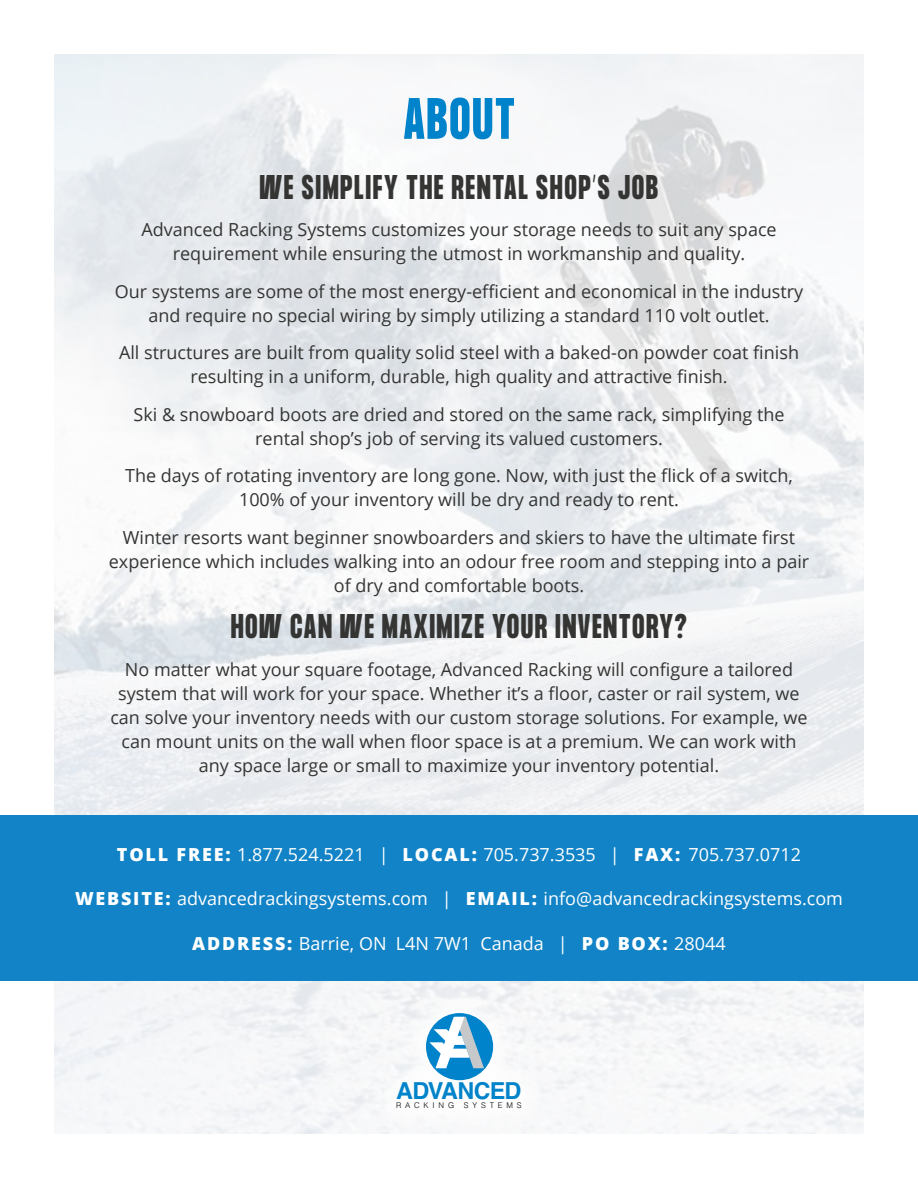
<style>
.page{position:relative;width:918px;height:1188px;background:#fff}
.page>*{position:absolute;margin:0;border:0;box-sizing:border-box;transform-origin:0 0}
.t1{font:700 51px "Formula Condensed";letter-spacing:.05em;color:#0083ca}
.t2{font:700 30px "Formula Condensed";letter-spacing:.07em;color:#343433}
.t3{font:700 23.4px "Helvetica";letter-spacing:-.03em;color:#0083ca}
.t4{font:18px/24px "Open Sans";color:#343433;text-align:center}
.t5{font:18px "Open Sans";color:#fff}
.t6{font:300 7.8px "Helvetica";letter-spacing:.485em;color:#000}
.s1{font-weight:800}
</style>
<div class="page">
<img style="left:54px;top:54px;width:810px;height:1080px">
<div style="left:0;top:816px;width:918px;height:165px;background:#1183c6"></div>
<div style="left:368px;top:984px;width:181px;height:154px;background:#f8f9fa"></div>
<div style="left:426px;top:1013px;width:67px;height:67px;background:#0083ca;border-radius:50%"></div>
<svg style="left:429px;top:1017px;width:55px;height:51px"></svg>
<h1 class="t1" style="left:403px;top:88px;width:113px">ABOUT</h1>
<h2 class="t2" style="left:260px;top:169px;width:400px">WE SIMPLIFY THE RENTAL SHOP’S JOB</h2>
<p class="t4" style="left:141px;top:217px;width:637px">Advanced Racking Systems customizes your storage needs to suit any space requirement while ensuring the utmost in workmanship and quality.</p>
<p class="t4" style="left:115px;top:279px;width:690px">Our systems are some of the most energy-efficient and economical in the industry and require no special wiring by simply utilizing a standard 110 volt outlet.</p>
<p class="t4" style="left:119px;top:340px;width:682px">All structures are built from quality solid steel with a baked-on powder coat finish resulting in a uniform, durable, high quality and attractive finish.</p>
<p class="t4" style="left:134px;top:402px;width:653px">Ski &amp; snowboard boots are dried and stored on the same rack, simplifying the rental shop’s job of serving its valued customers.</p>
<p class="t4" style="left:125px;top:463px;width:669px">The days of rotating inventory are long gone. Now, with just the flick of a switch,<br>100% of your inventory will be dry and ready to rent.</p>
<p class="t4" style="left:109px;top:525px;width:702px">Winter resorts want beginner snowboarders and skiers to have the ultimate first experience which includes walking into an odour free room and stepping into a pair of dry and comfortable boots.</p>
<h2 class="t2" style="left:231px;top:609px;width:457px">HOW CAN WE MAXIMIZE YOUR INVENTORY?</h2>
<p class="t4" style="left:110px;top:657px;width:699px">No matter what your square footage, Advanced Racking will configure a tailored system that will work for your space. Whether it’s a floor, caster or rail system, we can solve your inventory needs with our custom storage solutions. For example, we can mount units on the wall when floor space is at a premium. We can work with any space large or small to maximize your inventory potential.</p>
<p class="t5" style="left:117px;top:842px;width:686px"><span class="s1">TOLL FREE:</span> 1.877.524.5221 | <span class="s1">LOCAL:</span> 705.737.3535 | <span class="s1">FAX:</span> 705.737.0712</p>
<p class="t5" style="left:75px;top:886px;width:769px"><span class="s1">WEBSITE:</span> advancedrackingsystems.com | <span class="s1">EMAIL:</span> info@advancedrackingsystems.com</p>
<p class="t5" style="left:192px;top:931px;width:535px"><span class="s1">ADDRESS:</span> Barrie, ON L4N 7W1 Canada | <span class="s1">PO BOX:</span> 28044</p>
<p class="t3" style="left:396px;top:1072px;width:127px">ADVANCED</p>
<p class="t6" style="left:396px;top:1099px;width:127px">RACKING SYSTEMS</p>
</div>
